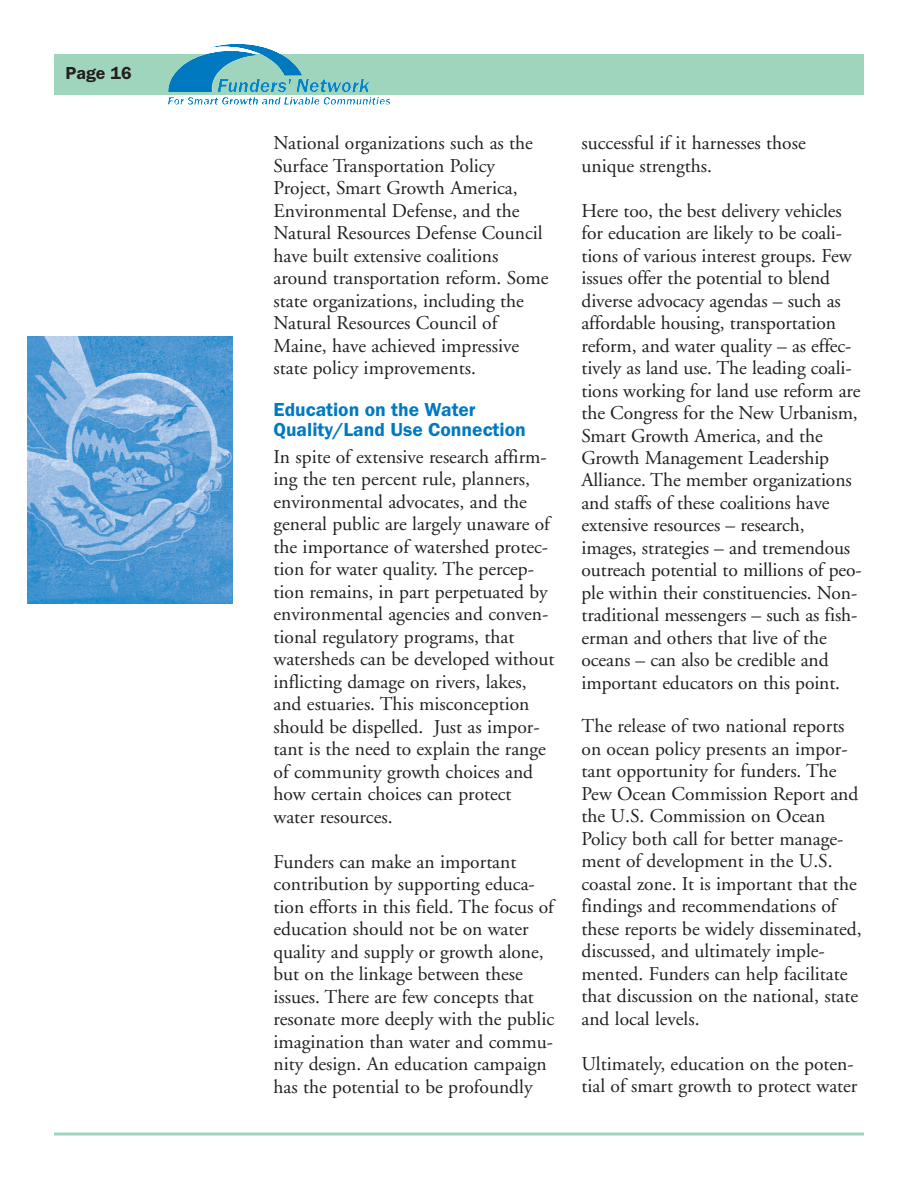
<style>
.page{position:relative;width:918px;height:1188px;background:#fff}
.page>*{position:absolute;margin:0;border:0;box-sizing:border-box;transform-origin:0 0}
.t1{font:19.5px/22.5px "Adobe Garamond";color:#231f20}
.t2{font:600 19.5px/19.5px "Franklin Got ITCTT";color:#0079c1}
.t3{font:600 18px "Franklin Got ITCTT";color:#231f20}
</style>
<div class="page">
<div style="left:54px;top:54px;width:810px;height:41px;background:#9fd5bc"></div>
<img style="left:168px;top:44px;width:202px;height:48px">
<svg style="left:54px;top:1132px;width:810px;height:4px;background:#b6dfcc"></svg>
<img style="left:27px;top:336px;width:206px;height:268px">
<p class="t3" style="left:66px;top:67px;width:67px">Page 16</p>
<p class="t1" style="left:274px;top:133px;width:277px">National organizations such as the Surface Transportation Policy Project, Smart Growth America, Environmental Defense, and the Natural Resources Defense Council have built extensive coalitions around transportation reform. Some state organizations, including the Natural Resources Council of Maine, have achieved impressive state policy improvements.</p>
<p class="t2" style="left:274px;top:401px;width:254px">Education on the Water<br>Quality/Land Use Connection</p>
<p class="t1" style="left:274px;top:447px;width:282px">In spite of extensive research affirm&shy;ing the ten percent rule, planners, environmental advocates, and the general public are largely unaware of the importance of watershed protec&shy;tion for water quality. The percep&shy;tion remains, in part perpetuated by environmental agencies and conven&shy;tional regulatory programs, that watersheds can be developed without inflicting damage on rivers, lakes, and estuaries. This misconception should be dispelled. Just as impor&shy;tant is the need to explain the range of community growth choices and how certain choices can protect water resources.</p>
<p class="t1" style="left:274px;top:852px;width:282px">Funders can make an important contribution by supporting educa&shy;tion efforts in this field. The focus of education should not be on water quality and supply or growth alone, but on the linkage between these issues. There are few concepts that resonate more deeply with the public imagination than water and commu&shy;nity design. An education campaign has the potential to be profoundly</p>
<p class="t1" style="left:582px;top:133px;width:226px">successful if it harnesses those unique strengths.</p>
<p class="t1" style="left:582px;top:201px;width:282px">Here too, the best delivery vehicles for education are likely to be coali&shy;tions of various interest groups. Few issues offer the potential to blend diverse advocacy agendas – such as affordable housing, transportation reform, and water quality – as effec&shy;tively as land use. The leading coali&shy;tions working for land use reform are the Congress for the New Urbanism, Smart Growth America, and the Growth Management Leadership Alliance. The member organizations and staffs of these coalitions have extensive resources – research, images, strategies – and tremendous outreach potential to millions of peo&shy;ple within their constituencies. Non&shy;traditional messengers – such as fish&shy;erman and others that live of the oceans – can also be credible and important educators on this point.</p>
<p class="t1" style="left:582px;top:717px;width:282px">The release of two national reports on ocean policy presents an impor&shy;tant opportunity for funders. The Pew Ocean Commission Report and the U.S. Commission on Ocean Policy both call for better manage&shy;ment of development in the U.S. coastal zone. It is important that the findings and recommendations of these reports be widely disseminated, discussed, and ultimately imple&shy;mented. Funders can help facilitate that discussion on the national, state and local levels.</p>
<p class="t1" style="left:582px;top:1054px;width:277px">Ultimately, education on the poten&shy;tial of smart growth to protect water</p>
</div>
